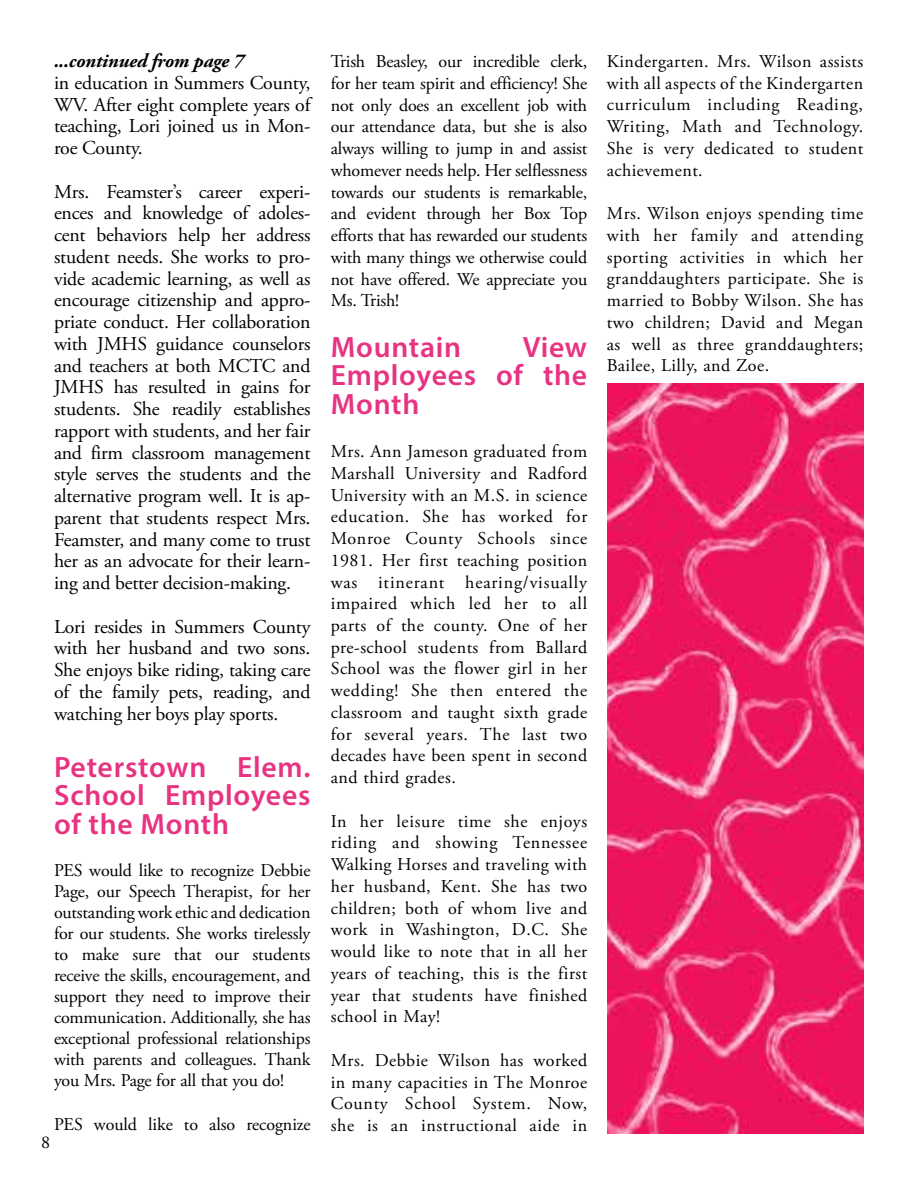
<style>
.page{position:relative;width:918px;height:1188px;background:#fff}
.page>*{position:absolute;margin:0;border:0;box-sizing:border-box;transform-origin:0 0}
.t1{font:600 29.4px/28.5px "Myriad Pro";letter-spacing:.025em;color:#e83382;text-align:justify}
.t2{font:19.65px/21.8px "Adobe Garamond Pro";letter-spacing:-.01em;color:#000;text-align:justify}
.t3{font:italic 700 19.65px "Adobe Garamond Pro";letter-spacing:-.01em;color:#000}
.t4{font:18px/21.8px "Adobe Garamond Pro";letter-spacing:.025em;color:#000;text-align:justify}
.t5{font:18px "Adobe Garamond Pro";letter-spacing:-.005em;color:#000}
</style>
<div class="page">
<img style="left:608px;top:384px;width:256px;height:750px">
<p class="t3" style="left:54px;top:49px;width:191px">...continued from page 7</p>
<p class="t2" style="left:54px;top:72px;width:258px">in education in Summers County, WV. After eight complete years of teaching, Lori joined us in Mon&shy;roe County.</p>
<p class="t2" style="left:54px;top:181px;width:258px">Mrs. Feamster’s career experi&shy;ences and knowledge of adoles&shy;cent behaviors help her address student needs. She works to pro&shy;vide academic learning, as well as encourage citizenship and appro&shy;priate conduct. Her collaboration with JMHS guidance counselors and teachers at both MCTC and JMHS has resulted in gains for students. She readily establishes rapport with students, and her fair and firm classroom management style serves the students and the alternative program well. It is ap&shy;parent that students respect Mrs.<br>Feamster, and many come to trust her as an advocate for their learn&shy;ing and better decision-making.</p>
<p class="t2" style="left:54px;top:616px;width:258px">Lori resides in Summers County with her husband and two sons.<br>She enjoys bike riding, taking care of the family pets, reading, and watching her boys play sports.</p>
<h1 class="t1" style="left:54px;top:752px;width:258px">Peterstown Elem.<br>School Employees of the Month</h1>
<p class="t4" style="left:54px;top:861px;width:258px;line-height:21px">PES would like to recognize Debbie Page, our Speech Therapist, for her outstanding work ethic and dedication for our students. She works tirelessly to make sure that our students receive the skills, encouragement, and support they need to improve their communication. Additionally, she has exceptional professional relationships with parents and colleagues. Thank you Mrs. Page for all that you do!</p>
<p class="t5" style="left:54px;top:1113px;width:258px">PES would like to also recognize</p>
<p class="t4" style="left:41px;top:1132px;width:10px">8</p>
<p class="t4" style="left:331px;top:51px;width:258px">Trish Beasley, our incredible clerk, for her team spirit and efficiency! She not only does an excellent job with our attendance data, but she is also always willing to jump in and assist whomever needs help. Her selflessness towards our students is remarkable, and evident through her Box Top efforts that has rewarded our students with many things we otherwise could not have offered. We appreciate you Ms. Trish!</p>
<h1 class="t1" style="left:331px;top:332px;width:132px">Mountain</h1>
<h1 class="t1" style="left:331px;top:332px;width:258px;text-indent:192px">View Employees of the Month</h1>
<p class="t4" style="left:331px;top:441px;width:258px">Mrs. Ann Jameson graduated from Marshall University and Radford University with an M.S. in science education. She has worked for Monroe County Schools since 1981. Her first teaching position was itinerant hearing/visually impaired which led her to all parts of the county. One of her pre-school students from Ballard School was the flower girl in her wedding! She then entered the classroom and taught sixth grade for several years. The last two decades have been spent in second and third grades.</p>
<p class="t4" style="left:331px;top:811px;width:258px">In her leisure time she enjoys riding and showing Tennessee Walking Horses and traveling with her husband, Kent. She has two children; both of whom live and work in Washington, D.C. She would like to note that in all her years of teaching, this is the first year that students have finished school in May!</p>
<p class="t4" style="left:331px;top:1050px;width:258px">Mrs. Debbie Wilson has worked in many capacities in The Monroe County School System. Now, she is an instructional aide in</p>
<p class="t4" style="left:607px;top:51px;width:258px">Kindergarten. Mrs. Wilson assists with all aspects of the Kindergarten curriculum including Reading, Writing, Math and Technology.<br>She is very dedicated to student achievement.</p>
<p class="t4" style="left:607px;top:203px;width:258px">Mrs. Wilson enjoys spending time with her family and attending sporting activities in which her granddaughters participate. She is married to Bobby Wilson. She has two children; David and Megan as well as three granddaughters; Bailee, Lilly, and Zoe.</p>
</div>
